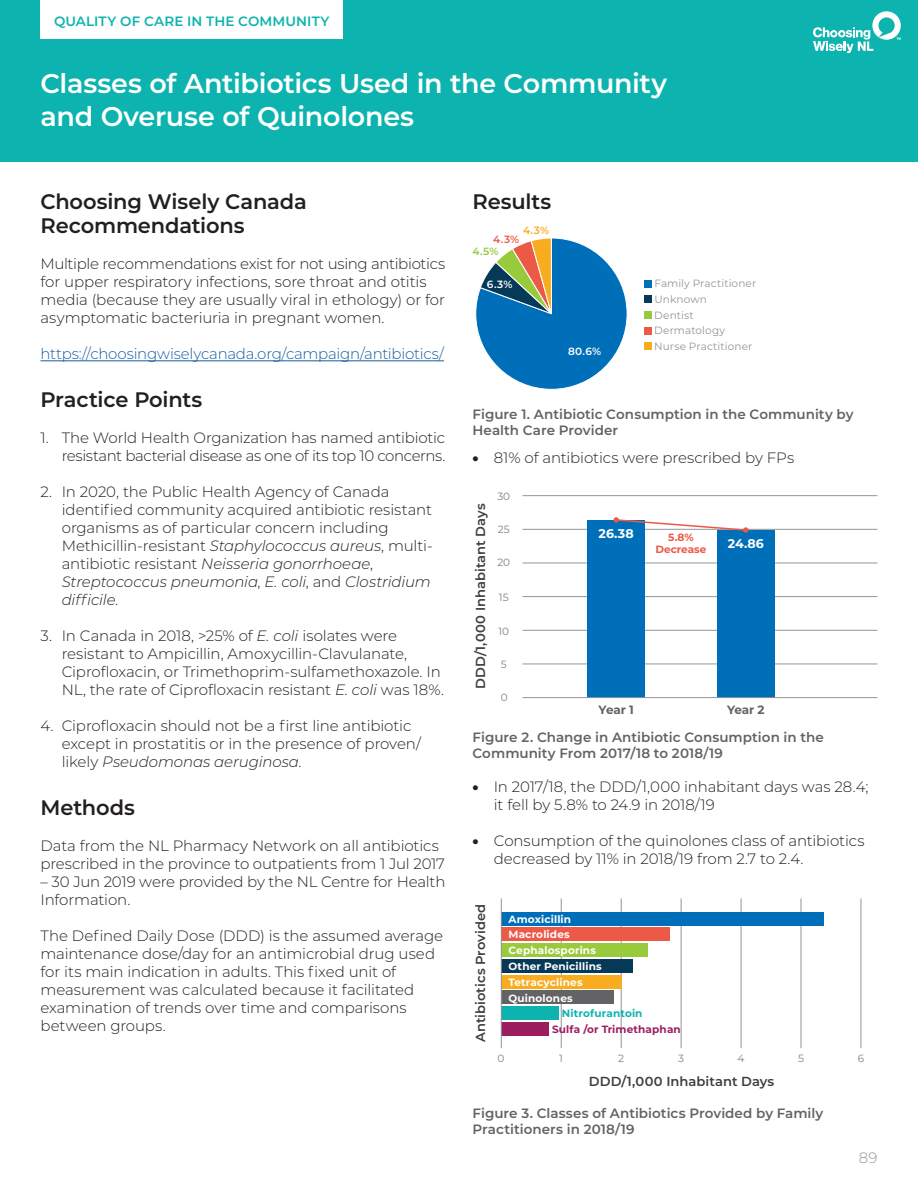
<style>
.page{position:relative;width:918px;height:1188px;background:#fff}
.page>*{position:absolute;margin:0;border:0;box-sizing:border-box;transform-origin:0 0}
.Project_Title{font:600 27px/33px "Montserrat";letter-spacing:-.01em;color:#fff}
.Body_Heading{font:600 21px/24px "Montserrat";letter-spacing:-.01em;color:#231f20}
.Body_Copy{font:300 15px/18px "Montserrat";letter-spacing:-.01em;color:#231f20}
.Body_Copy-2{font:300 15px "Montserrat";letter-spacing:-.015em;color:#175d9e}
.t1{font:300 15px "Montserrat";color:#939598}
.Figure_Title{font:600 13.5px/16.2px "Montserrat";letter-spacing:.005em;color:#636366}
.t2{font:600 13.5px "Montserrat";letter-spacing:.01em;color:#0db4af}
.t3{font:600 13.05px "Montserrat";letter-spacing:.005em;color:#3e3e3f}
.t4{font:700 12.6px "Montserrat";color:#fff}
.t5{font:700 12px "Montserrat";letter-spacing:-.01em;color:#636366}
.t6{font:700 10.5px "Montserrat";letter-spacing:.015em;color:#fff}
.t7{font:10.5px "Montserrat";letter-spacing:.01em;color:#939598}
.t8{font:700 10.5px "Montserrat";letter-spacing:.01em;color:#9c1e5e}
.t9{font:10.5px "Montserrat";color:#808285}
.t10{font:700 10.5px "Montserrat";letter-spacing:.01em;color:#0db4af}
.t11{font:700 10.5px "Montserrat";letter-spacing:-.005em;color:#ec5947}
.t12{font:600 10.5px "Montserrat";color:#fff}
.t13{font:600 10.5px "Montserrat";color:#99ca3b}
.t14{font:600 10.5px "Montserrat";color:#ec5947}
.t15{font:600 10.5px "Montserrat";color:#f8ac1f}
.s1{font-style:italic}
.s2{font-weight:900}
</style>
<div class="page">
<div style="left:0;top:0;width:918px;height:162px;background:#0db4af"></div>
<svg style="left:813px;top:11px;width:88px;height:42px"></svg>
<div style="left:40px;top:0;width:303px;height:39px;background:#fff"></div>
<hr style="left:40px;top:360px;width:404px;height:1px;background:#175d9e">
<div style="left:644px;top:311px;width:8px;height:8px;background:#99ca3b"></div>
<div style="left:644px;top:327px;width:8px;height:7px;background:#ec5947"></div>
<div style="left:644px;top:296px;width:8px;height:7px;background:#063957"></div>
<div style="left:644px;top:280px;width:8px;height:7px;background:#006fb9"></div>
<div style="left:644px;top:343px;width:8px;height:7px;background:#f8ac1f"></div>
<svg style="left:475px;top:238px;width:153px;height:152px"></svg>
<hr style="left:522px;top:495px;width:356px;height:1px;background:#939598">
<hr style="left:522px;top:529px;width:356px;height:1px;background:#939598">
<hr style="left:522px;top:563px;width:356px;height:1px;background:#939598">
<hr style="left:522px;top:596px;width:356px;height:1px;background:#939598">
<hr style="left:522px;top:630px;width:356px;height:1px;background:#939598">
<hr style="left:522px;top:664px;width:356px;height:1px;background:#939598">
<div style="left:717px;top:530px;width:58px;height:168px;background:#006fb9"></div>
<div style="left:587px;top:520px;width:58px;height:178px;background:#006fb9"></div>
<hr style="left:522px;top:697px;width:356px;height:1px;background:#939598">
<svg style="left:614px;top:517px;width:134px;height:16px"></svg>
<hr style="left:561px;top:898px;width:1px;height:150px;background:#939598">
<hr style="left:621px;top:898px;width:1px;height:150px;background:#939598">
<hr style="left:681px;top:898px;width:1px;height:150px;background:#939598">
<hr style="left:741px;top:898px;width:1px;height:150px;background:#939598">
<hr style="left:801px;top:898px;width:1px;height:150px;background:#939598">
<hr style="left:861px;top:898px;width:1px;height:150px;background:#939598">
<div style="left:501px;top:912px;width:323px;height:13px;background:#006fb9"></div>
<div style="left:501px;top:928px;width:169px;height:13px;background:#ec5947"></div>
<div style="left:501px;top:944px;width:147px;height:13px;background:#99ca3b"></div>
<div style="left:501px;top:959px;width:132px;height:13px;background:#063957"></div>
<div style="left:501px;top:975px;width:121px;height:13px;background:#f8ac1f"></div>
<div style="left:501px;top:991px;width:113px;height:13px;background:#636366"></div>
<div style="left:501px;top:1007px;width:58px;height:13px;background:#0db4af"></div>
<div style="left:501px;top:1022px;width:48px;height:14px;background:#9c1e5e"></div>
<hr style="left:501px;top:898px;width:1px;height:150px;background:#939598">
<p class="t2" style="left:54px;top:11px;width:277px">QUALITY OF CARE IN THE COMMUNITY</p>
<p class="Project_Title" style="left:40px;top:66px;width:628px">Classes of Antibiotics Used in the Community and Overuse of Quinolones</p>
<p class="Body_Heading" style="left:40px;top:189px;width:268px">Choosing Wisely Canada<br>Recommendations</p>
<p class="Body_Copy" style="left:40px;top:255px;width:406px">Multiple recommendations exist for not using antibiotics for upper respiratory infections, sore throat and otitis media (because they are usually viral in ethology) or for asymptomatic bacteriuria in pregnant women.</p>
<p class="Body_Copy-2" style="left:40px;top:344px;width:405px">https://choosingwiselycanada.org/campaign/antibiotics/</p>
<p class="Body_Heading" style="left:40px;top:387px;width:163px">Practice Points</p>
<p class="Body_Copy" style="left:40px;top:429px;width:407px;text-align:right">1. The World Health Organization has named antibiotic resistant bacterial disease as one of its top 10 concerns.</p>
<p class="Body_Copy" style="left:62px;top:483px;width:373px;text-indent:-21px">2. In 2020, the Public Health Agency of Canada identified community acquired antibiotic resistant organisms as of particular concern including Methicillin-resistant <span class="s1">Staphylococcus aureus</span>, multi&shy;antibiotic resistant <span class="s1">Neisseria gonorrhoeae</span>, <span class="s1">Streptococcus pneumonia</span>, <span class="s1">E. coli</span>, and <span class="s1">Clostridium difficile</span>.</p>
<p class="Body_Copy" style="left:62px;top:627px;width:384px;text-indent:-21px">3. In Canada in 2018, &gt;25% of <span class="s1">E. coli</span> isolates were resistant to Ampicillin, Amoxycillin-Clavulanate, Ciprofloxacin, or Trimethoprim-sulfamethoxazole. In NL, the rate of Ciprofloxacin resistant <span class="s1">E. coli</span> was 18%.</p>
<p class="Body_Copy" style="left:62px;top:717px;width:361px;text-indent:-21px">4. Ciprofloxacin should not be a first line antibiotic except in prostatitis or in the presence of proven/ likely <span class="s1">Pseudomonas aeruginosa</span>.</p>
<p class="Body_Heading" style="left:40px;top:795px;width:96px">Methods</p>
<p class="Body_Copy" style="left:40px;top:837px;width:406px">Data from the NL Pharmacy Network on all antibiotics prescribed in the province to outpatients from 1 Jul 2017</p>
<p class="Body_Copy" style="left:40px;top:873px;width:406px">– 30 Jun 2019 were provided by the NL Centre for Health<br>Information.</p>
<p class="Body_Copy" style="left:40px;top:927px;width:404px">The Defined Daily Dose (DDD) is the assumed average maintenance dose/day for an antimicrobial drug used for its main indication in adults. This fixed unit of measurement was calculated because it facilitated examination of trends over time and comparisons between groups.</p>
<p class="Body_Heading" style="left:472px;top:189px;width:80px">Results</p>
<p class="t15" style="left:523px;top:223px;width:28px">4.3%</p>
<p class="t14" style="left:493px;top:232px;width:28px">4.3%</p>
<p class="t13" style="left:472px;top:244px;width:28px">4.5%</p>
<p class="t12" style="left:487px;top:277px;width:27px">6.3%</p>
<p class="t12" style="left:568px;top:344px;width:35px">80.6%</p>
<p class="t7" style="left:655px;top:276px;width:103px">Family Practitioner</p>
<p class="t7" style="left:655px;top:292px;width:54px">Unknown</p>
<p class="t7" style="left:654px;top:308px;width:41px">Dentist</p>
<p class="t7" style="left:654px;top:323px;width:72px">Dermatology</p>
<p class="t7" style="left:654px;top:339px;width:100px">Nurse Practitioner</p>
<p class="Figure_Title" style="left:472px;top:406px;width:383px">Figure 1. Antibiotic Consumption in the Community by<br>Health Care Provider</p>
<p class="Body_Copy" style="left:472px;top:448px;width:323px"><span class="s2">•</span> 81% of antibiotics were prescribed by FPs</p>
<p class="t3" style="left:471px;top:689px;width:187px;rotate:-90deg">DDD/1,000 Inhabitant Days</p>
<p class="t9" style="left:497px;top:489px;width:14px">30</p>
<p class="t9" style="left:498px;top:522px;width:14px">25</p>
<p class="t9" style="left:497px;top:555px;width:14px">20</p>
<p class="t9" style="left:499px;top:590px;width:11px">15</p>
<p class="t9" style="left:498px;top:624px;width:12px">10</p>
<p class="t9" style="left:501px;top:657px;width:7px">5</p>
<p class="t9" style="left:501px;top:690px;width:8px">0</p>
<p class="t4" style="left:599px;top:525px;width:37px">26.38</p>
<p class="t11" style="left:668px;top:530px;width:27px">5.8%</p>
<p class="t11" style="left:656px;top:542px;width:52px">Decrease</p>
<p class="t4" style="left:728px;top:535px;width:38px">24.86</p>
<p class="t5" style="left:599px;top:701px;width:37px">Year 1</p>
<p class="t5" style="left:727px;top:701px;width:39px">Year 2</p>
<p class="Figure_Title" style="left:472px;top:728px;width:353px">Figure 2. Change in Antibiotic Consumption in the<br>Community From 2017/18 to 2018/19</p>
<p class="Body_Copy" style="left:494px;top:777px;width:376px;text-indent:-21px"><span class="s2">•</span> In 2017/18, the DDD/1,000 inhabitant days was 28.4; it fell by 5.8% to 24.9 in 2018/19</p>
<p class="Body_Copy" style="left:494px;top:831px;width:372px;text-indent:-21px"><span class="s2">•</span> Consumption of the quinolones class of antibiotics decreased by 11% in 2018/19 from 2.7 to 2.4.</p>
<p class="t3" style="left:471px;top:1042px;width:140px;rotate:-90deg">Antibiotics Provided</p>
<p class="t6" style="left:508px;top:911px;width:64px">Amoxicillin</p>
<p class="t6" style="left:508px;top:927px;width:63px">Macrolides</p>
<p class="t6" style="left:508px;top:943px;width:89px">Cephalosporins</p>
<p class="t6" style="left:508px;top:959px;width:95px">Other Penicillins</p>
<p class="t6" style="left:508px;top:974px;width:76px">Tetracyclines</p>
<p class="t6" style="left:508px;top:990px;width:66px">Quinolones</p>
<p class="t10" style="left:562px;top:1006px;width:82px">Nitrofurantoin</p>
<p class="t8" style="left:552px;top:1022px;width:130px">Sulfa /or Trimethaphan</p>
<p class="t9" style="left:498px;top:1051px;width:8px">0</p>
<p class="t9" style="left:559px;top:1051px;width:5px">1</p>
<p class="t9" style="left:618px;top:1051px;width:7px">2</p>
<p class="t9" style="left:678px;top:1051px;width:7px">3</p>
<p class="t9" style="left:738px;top:1051px;width:8px">4</p>
<p class="t9" style="left:798px;top:1051px;width:7px">5</p>
<p class="t9" style="left:858px;top:1051px;width:8px">6</p>
<p class="t3" style="left:589px;top:1072px;width:187px">DDD/1,000 Inhabitant Days</p>
<p class="Figure_Title" style="left:472px;top:1104px;width:352px">Figure 3. Classes of Antibiotics Provided by Family<br>Practitioners in 2018/19</p>
<p class="t1" style="left:859px;top:1148px;width:20px">89</p>
</div>
